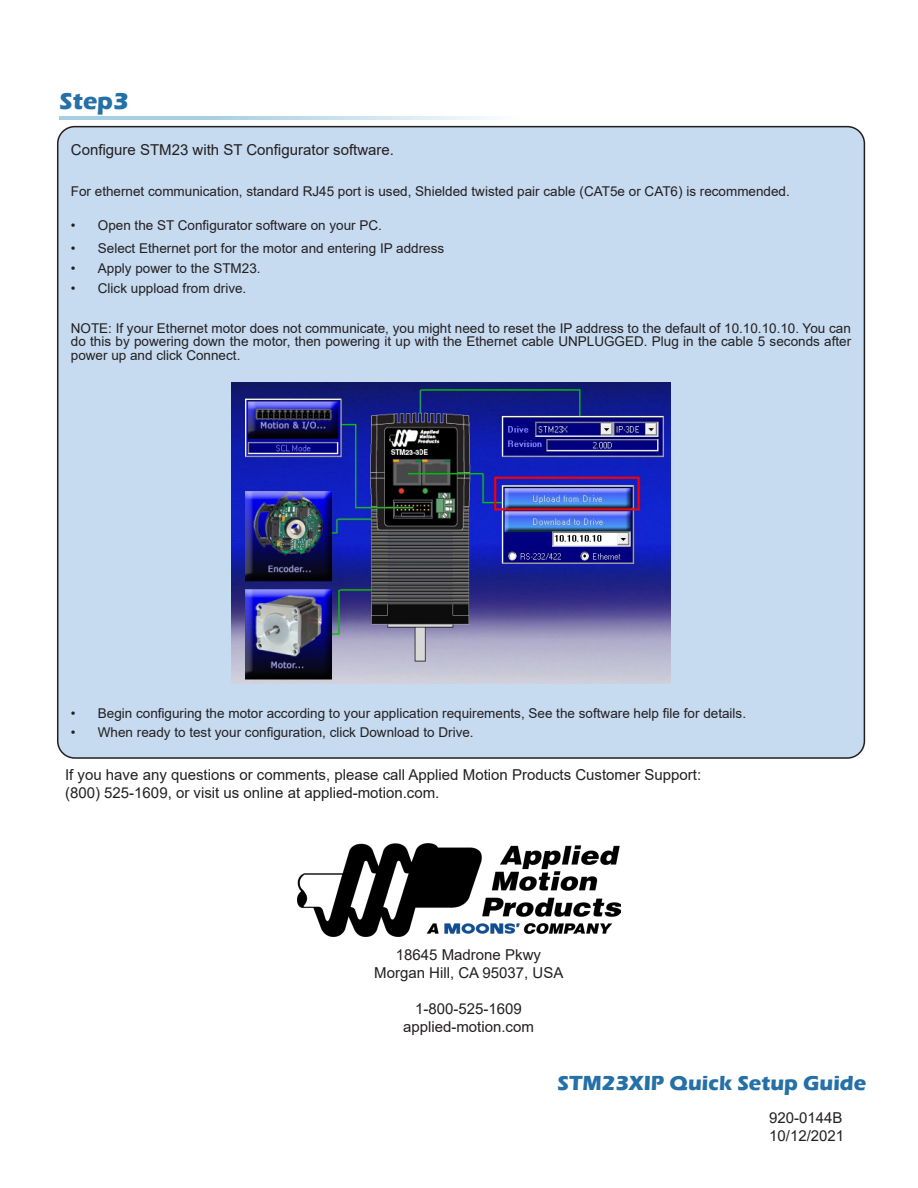
<style>
.page{position:relative;width:918px;height:1188px;background:#fff}
.page>*{position:absolute;margin:0;border:0;box-sizing:border-box;transform-origin:0 0}
.t1{font:700 24px "Eras ITC";color:#2470a7}
.t2{font:700 21px "Eras ITC";color:#2470a7}
.Text1{font:15px "Arial";color:#231f20}
.Text1-2{font:13.5px/13.5px "Arial";color:#231f20;text-align:justify}
</style>
<div class="page">
<svg style="left:60px;top:117px;width:430px;height:3px"></svg>
<div style="left:58px;top:127px;width:806px;height:631px;background:#c6daf0;border-radius:17px"></div>
<img style="left:231px;top:382px;width:439px;height:301px">
<img style="left:298px;top:843px;width:322px;height:93px">
<p class="t1" style="left:60px;top:87px;width:71px">Step3</p>
<p class="Text1" style="left:71px;top:140px;width:325px">Configure STM23 with ST Configurator software.</p>
<p class="Text1-2" style="left:71px;top:184px;width:721px">For ethernet communication, standard RJ45 port is used, Shielded twisted pair cable (CAT5e or CAT6) is recommended.</p>
<p class="Text1-2" style="left:71px;top:219px;width:313px">• Open the ST Configurator software on your PC.</p>
<p class="Text1-2" style="left:71px;top:242px;width:375px">• Select Ethernet port for the motor and entering IP address</p>
<p class="Text1-2" style="left:71px;top:261px;width:191px">• Apply power to the STM23.</p>
<p class="Text1-2" style="left:71px;top:281px;width:177px">• Click uppload from drive.</p>
<p class="Text1-2" style="left:71px;top:321px;width:782px">NOTE: If your Ethernet motor does not communicate, you might need to reset the IP address to the default of 10.10.10.10. You can do this by powering down the motor, then powering it up with the Ethernet cable UNPLUGGED. Plug in the cable 5 seconds after power up and click Connect.</p>
<p class="Text1-2" style="left:71px;top:706px;width:677px">• Begin configuring the motor according to your application requirements, See the software help file for details.</p>
<p class="Text1-2" style="left:71px;top:726px;width:404px">• When ready to test your configuration, click Download to Drive.</p>
<p class="Text1" style="left:65px;top:764px;width:638px">If you have any questions or comments, please call Applied Motion Products Customer Support:</p>
<p class="Text1" style="left:65px;top:782px;width:376px">(800) 525-1609, or visit us online at applied-motion.com.</p>
<p class="Text1" style="left:396px;top:944px;width:147px">18645 Madrone Pkwy</p>
<p class="Text1" style="left:374px;top:962px;width:191px">Morgan Hill, CA 95037, USA</p>
<p class="Text1" style="left:415px;top:998px;width:108px">1-800-525-1609</p>
<p class="Text1" style="left:403px;top:1016px;width:132px">applied-motion.com</p>
<p class="t2" style="left:558px;top:1071px;width:310px">STM23XIP Quick Setup Guide</p>
<p class="Text1" style="left:769px;top:1108px;width:75px">920-0144B</p>
<p class="Text1" style="left:769px;top:1126px;width:77px">10/12/2021</p>
</div>
